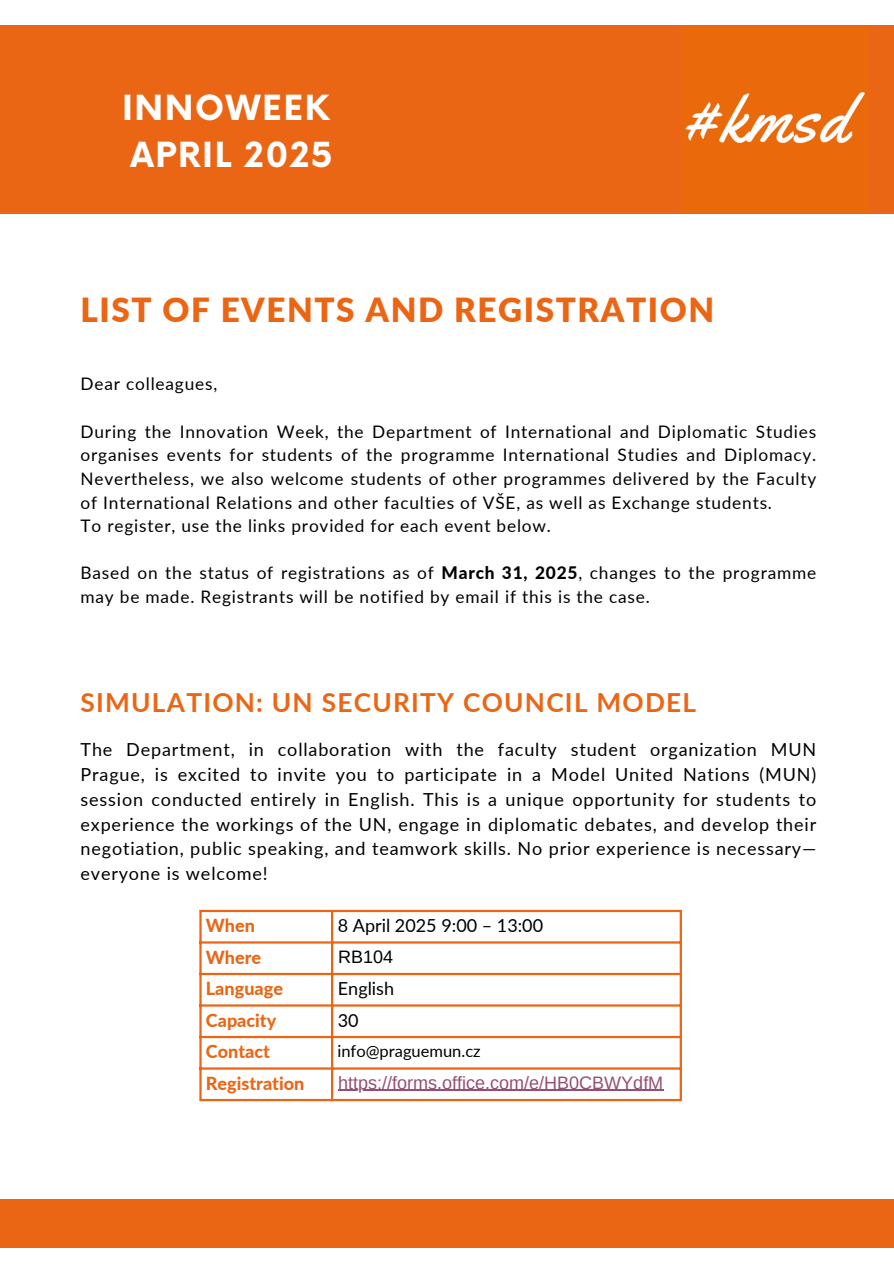
<style>
.page{position:relative;width:894px;height:1264px;background:#fff}
.page>*{position:absolute;margin:0;border:0;box-sizing:border-box;transform-origin:0 0}
.t1{font:700 33.75px/47.2px "Now";letter-spacing:.045em;color:#fff}
.t2{font:900 33.15px "Lato";letter-spacing:.045em;color:#eb6614}
.t3{font:700 26.25px "Lato";letter-spacing:.045em;color:#eb6614}
.t4{font:18px/24.8px "Lato";letter-spacing:.045em;color:#000;text-align:justify}
.t5{font:800 18px "Lato";color:#eb6614}
.t6{font:18px "Arimo";color:#954f72}
.t7{font:18px "Lato";color:#000}
.t8{font:18px "Arimo";color:#000}
.t9{font:17.25px/23.7px "Lato";letter-spacing:.045em;color:#000;text-align:justify}
.t10{font:16.5px "Lato";color:#000}
.s1{font-weight:800}
</style>
<div class="page">
<div style="left:0;top:25px;width:893px;height:189px;background:#eb6614"></div>
<div style="left:0;top:1199px;width:893px;height:49px;background:#eb6614"></div>
<img style="left:684px;top:91px;width:182px;height:53px">
<hr style="left:338px;top:1089px;width:325px;height:2px;background:#954f72">
<hr style="left:199px;top:912px;width:2px;height:186px;background:#eb6614">
<hr style="left:331px;top:912px;width:2px;height:186px;background:#eb6614">
<hr style="left:679px;top:912px;width:2px;height:186px;background:#eb6614">
<hr style="left:199px;top:909px;width:482px;height:3px;background:#eb6614">
<hr style="left:199px;top:941px;width:482px;height:2px;background:#eb6614">
<hr style="left:199px;top:972px;width:482px;height:3px;background:#eb6614">
<hr style="left:199px;top:1004px;width:482px;height:2px;background:#eb6614">
<hr style="left:199px;top:1035px;width:482px;height:3px;background:#eb6614">
<hr style="left:199px;top:1067px;width:482px;height:2px;background:#eb6614">
<hr style="left:199px;top:1098px;width:482px;height:3px;background:#eb6614">
<p class="t1" style="left:122px;top:86px;width:212px">INNOWEEK<br>APRIL 2025</p>
<p class="t2" style="left:80px;top:289px;width:635px">LIST OF EVENTS AND REGISTRATION</p>
<p class="t9" style="left:80px;top:372px;width:138px">Dear colleagues,</p>
<p class="t9" style="left:80px;top:419px;width:737px">During the Innovation Week, the Department of International and Diplomatic Studies organises events for students of the programme International Studies and Diplomacy.<br>Nevertheless, we also welcome students of other programmes delivered by the Faculty of International Relations and other faculties of VŠE, as well as Exchange students.</p>
<p class="t9" style="left:80px;top:513px;width:472px">To register, use the links provided for each event below.</p>
<p class="t9" style="left:80px;top:561px;width:737px">Based on the status of registrations as of <span class="s1">March 31, 2025</span>, changes to the programme may be made. Registrants will be notified by email if this is the case.</p>
<p class="t3" style="left:80px;top:685px;width:617px">SIMULATION: UN SECURITY COUNCIL MODEL</p>
<h1 class="t4" style="left:80px;top:737px;width:737px">The Department, in collaboration with the faculty student organization MUN Prague, is excited to invite you to participate in a Model United Nations (MUN) session conducted entirely in English. This is a unique opportunity for students to experience the workings of the UN, engage in diplomatic debates, and develop their negotiation, public speaking, and teamwork skills. No prior experience is necessary— everyone is welcome!</h1>
<p class="t5" style="left:206px;top:914px;width:51px">When</p>
<h1 class="t7" style="left:338px;top:914px;width:207px">8 April 2025 9:00 – 13:00</h1>
<p class="t5" style="left:206px;top:946px;width:57px">Where</p>
<p class="t8" style="left:338px;top:946px;width:57px">RB104</p>
<p class="t5" style="left:206px;top:977px;width:79px">Language</p>
<p class="t7" style="left:338px;top:977px;width:58px">English</p>
<h2 class="t5" style="left:206px;top:1009px;width:72px">Capacity</h2>
<p class="t4" style="left:338px;top:1007px;width:22px">30</p>
<p class="t5" style="left:206px;top:1040px;width:65px">Contact</p>
<p class="t10" style="left:337px;top:1040px;width:145px">info@praguemun.cz</p>
<p class="t5" style="left:206px;top:1072px;width:100px">Registration</p>
<p class="t6" style="left:338px;top:1072px;width:326px">https://forms.office.com/e/HB0CBWYdfM</p>
</div>
